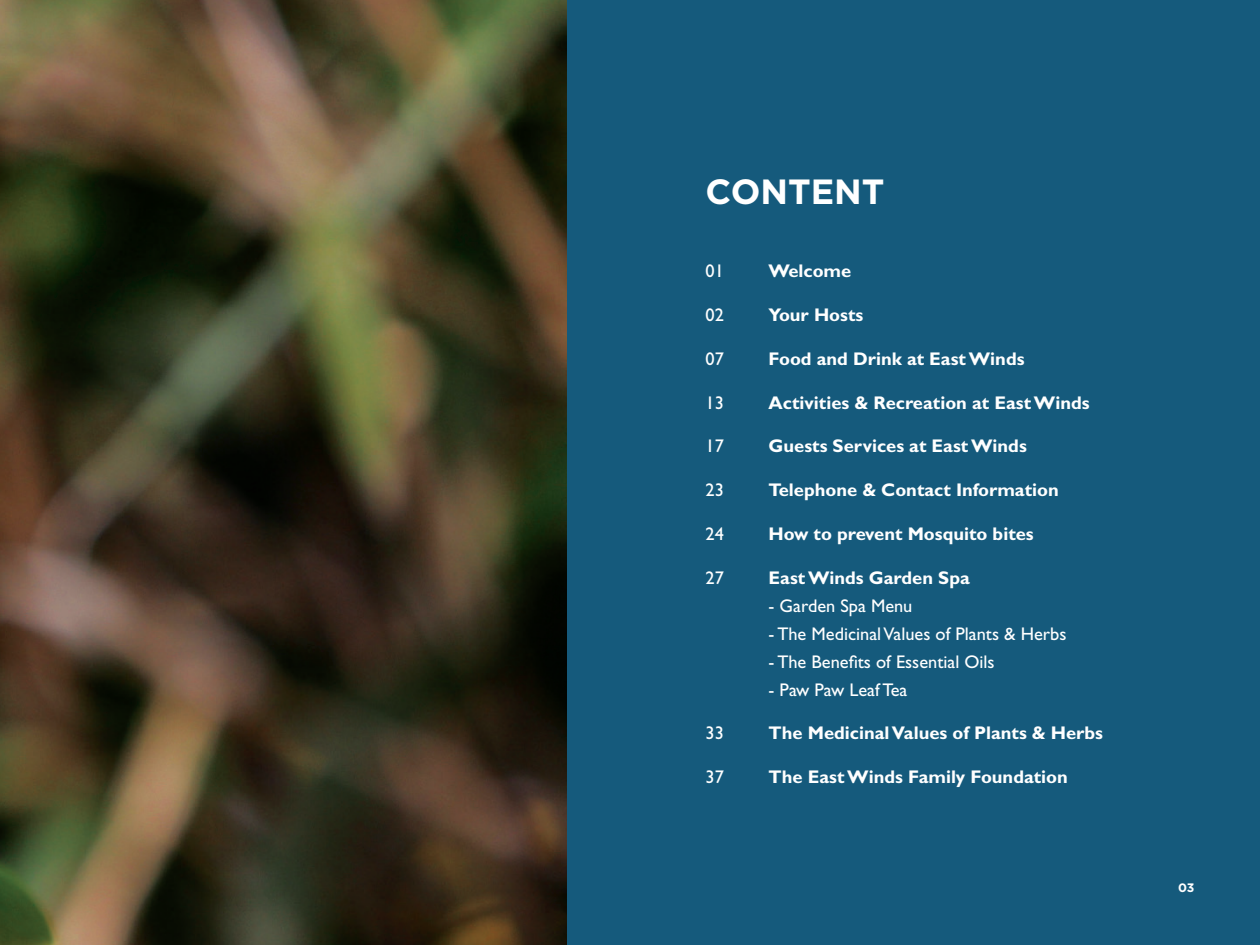
<style>
.page{position:relative;width:1260px;height:945px;background:#fff}
.page>*{position:absolute;margin:0;border:0;box-sizing:border-box;transform-origin:0 0}
.t1{font:700 35px "Gotham";color:#fff}
.t2{font:700 18.38px "Gill Sans";color:#fff}
.t3{font:18.38px "Gill Sans";color:#fff}
.t4{font:700 12.25px "Gotham";color:#fff}
</style>
<div class="page">
<div style="left:556px;top:0;width:704px;height:945px;background:#155a7c"></div>
<img style="left:0;top:0;width:567px;height:945px">
<p class="t1" style="left:706px;top:171px;width:180px">CONTENT</p>
<p class="t3" style="left:706px;top:261px;width:20px">01</p>
<p class="t2" style="left:769px;top:260px;width:84px">Welcome</p>
<p class="t3" style="left:706px;top:304px;width:20px">02</p>
<p class="t2" style="left:769px;top:304px;width:96px">Your Hosts</p>
<p class="t3" style="left:706px;top:348px;width:20px">07</p>
<p class="t2" style="left:769px;top:348px;width:257px">Food and Drink at East Winds</p>
<p class="t3" style="left:706px;top:392px;width:20px">13</p>
<p class="t2" style="left:769px;top:392px;width:323px">Activities &amp; Recreation at East Winds</p>
<p class="t3" style="left:706px;top:436px;width:20px">17</p>
<p class="t2" style="left:769px;top:435px;width:260px">Guests Services at East Winds</p>
<p class="t3" style="left:706px;top:479px;width:20px">23</p>
<p class="t2" style="left:769px;top:479px;width:292px">Telephone &amp; Contact Information</p>
<p class="t3" style="left:706px;top:523px;width:20px">24</p>
<p class="t2" style="left:769px;top:523px;width:267px">How to prevent Mosquito bites</p>
<p class="t3" style="left:706px;top:567px;width:20px">27</p>
<p class="t2" style="left:769px;top:567px;width:203px">East Winds Garden Spa</p>
<p class="t3" style="left:769px;top:595px;width:145px">- Garden Spa Menu</p>
<p class="t3" style="left:769px;top:623px;width:299px">- The Medicinal Values of Plants &amp; Herbs</p>
<p class="t3" style="left:769px;top:651px;width:228px">- The Benefits of Essential Oils</p>
<p class="t3" style="left:769px;top:679px;width:140px">- Paw Paw Leaf Tea</p>
<p class="t3" style="left:706px;top:723px;width:20px">33</p>
<p class="t2" style="left:769px;top:722px;width:336px">The Medicinal Values of Plants &amp; Herbs</p>
<p class="t3" style="left:706px;top:766px;width:20px">37</p>
<p class="t2" style="left:769px;top:766px;width:301px">The East Winds Family Foundation</p>
<p class="t4" style="left:1178px;top:881px;width:18px">03</p>
</div>
